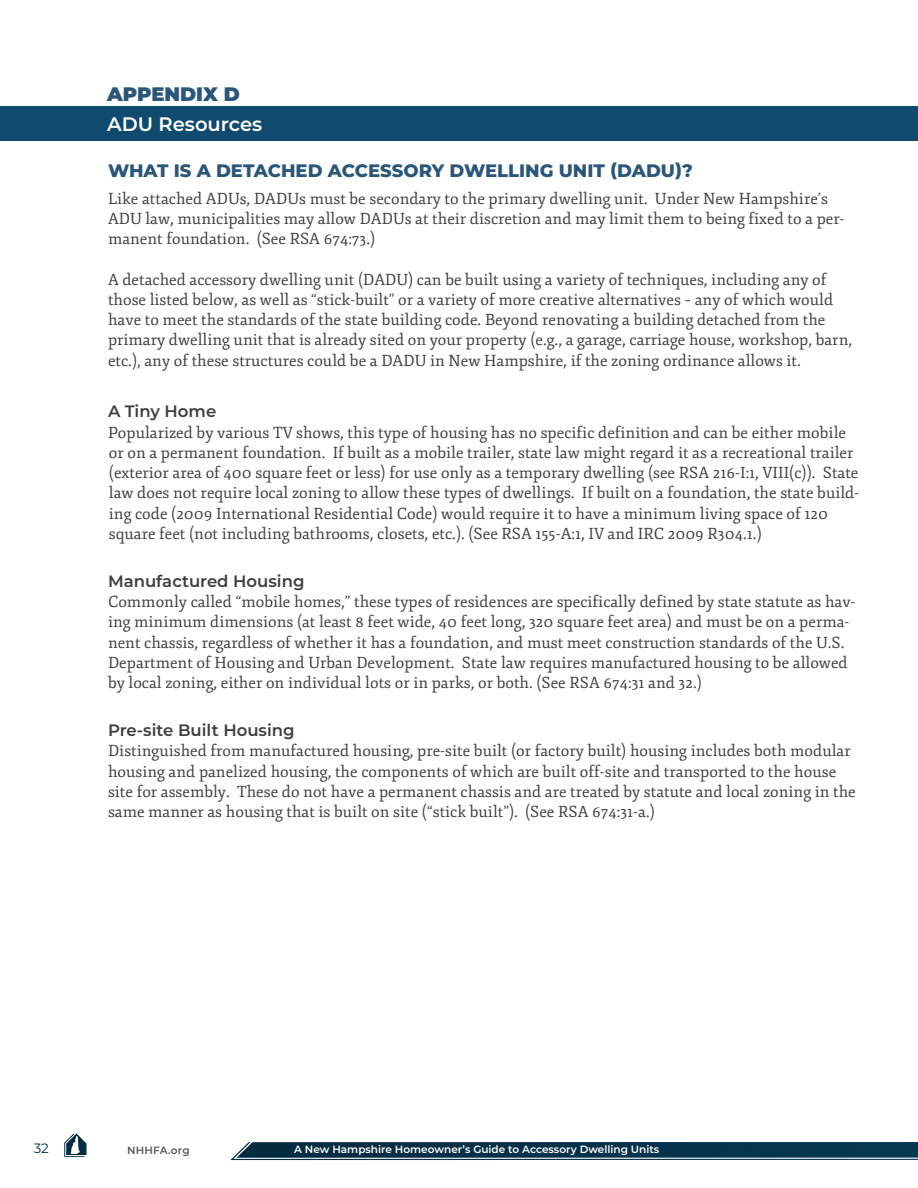
<style>
.page{position:relative;width:918px;height:1188px;background:#fff}
.page>*{position:absolute;margin:0;border:0;box-sizing:border-box;transform-origin:0 0}
.Intro_body-1{font:600 19.5px "Montserrat";color:#fff}
.Intro_body-1-2{font:900 19.5px "Montserrat";color:#2a5679}
.Intro_body-1-3{font:800 18px "Montserrat";color:#2a5679}
.Intro_body-1-4{font:600 16.5px "Montserrat";color:#3e3e3f}
.Body-1{font:15.75px/20.2px "Fjord One";color:#3e3e3f}
.t1{font:13.5px "Montserrat";color:#042b40}
.t2{font:600 10.5px "Montserrat";color:#fff}
.t3{font:600 10.5px "Montserrat";letter-spacing:.02em;color:#57585a}
</style>
<div class="page">
<svg style="left:64px;top:1133px;width:23px;height:24px"></svg>
<svg style="left:230px;top:1142px;width:688px;height:18px;background:#1b4358"></svg>
<div style="left:0;top:106px;width:918px;height:35px;background:#104b6f"></div>
<p class="Intro_body-1-2" style="left:107px;top:80px;width:134px">APPENDIX D</p>
<p class="Intro_body-1" style="left:107px;top:111px;width:157px">ADU Resources</p>
<p class="Intro_body-1-3" style="left:108px;top:157px;width:586px">WHAT IS A DETACHED ACCESSORY DWELLING UNIT (DADU)?</p>
<p class="Body-1" style="left:108px;top:188px;width:738px">Like attached ADUs, DADUs must be secondary to the primary dwelling unit. Under New Hampshire’s<br>ADU law, municipalities may allow DADUs at their discretion and may limit them to being fixed to a per&shy;manent foundation. (See RSA 674:73.)</p>
<p class="Body-1" style="left:108px;top:269px;width:746px">A detached accessory dwelling unit (DADU) can be built using a variety of techniques, including any of those listed below, as well as “stick-built” or a variety of more creative alternatives – any of which would have to meet the standards of the state building code. Beyond renovating a building detached from the primary dwelling unit that is already sited on your property (e.g., a garage, carriage house, workshop, barn, etc.), any of these structures could be a DADU in New Hampshire, if the zoning ordinance allows it.</p>
<p class="Intro_body-1-4" style="left:108px;top:400px;width:110px">A Tiny Home</p>
<p class="Body-1" style="left:108px;top:422px;width:753px">Popularized by various TV shows, this type of housing has no specific definition and can be either mobile or on a permanent foundation. If built as a mobile trailer, state law might regard it as a recreational trailer (exterior area of 400 square feet or less) for use only as a temporary dwelling (see RSA 216-I:1, VIII(c)). State law does not require local zoning to allow these types of dwellings. If built on a foundation, the state build&shy;ing code (2009 International Residential Code) would require it to have a minimum living space of 120 square feet (not including bathrooms, closets, etc.). (See RSA 155-A:1, IV and IRC 2009 R304.1.)</p>
<p class="Intro_body-1-4" style="left:108px;top:569px;width:198px">Manufactured Housing</p>
<p class="Body-1" style="left:108px;top:592px;width:749px">Commonly called “mobile homes,” these types of residences are specifically defined by state statute as hav&shy;ing minimum dimensions (at least 8 feet wide, 40 feet long, 320 square feet area) and must be on a perma&shy;nent chassis, regardless of whether it has a foundation, and must meet construction standards of the U.S.<br>Department of Housing and Urban Development. State law requires manufactured housing to be allowed by local zoning, either on individual lots or in parks, or both. (See RSA 674:31 and 32.)</p>
<p class="Intro_body-1-4" style="left:108px;top:719px;width:188px">Pre-site Built Housing</p>
<p class="Body-1" style="left:108px;top:741px;width:749px">Distinguished from manufactured housing, pre-site built (or factory built) housing includes both modular housing and panelized housing, the components of which are built off-site and transported to the house site for assembly. These do not have a permanent chassis and are treated by statute and local zoning in the same manner as housing that is built on site (“stick built”). (See RSA 674:31-a.)</p>
<p class="t1" style="left:34px;top:1139px;width:17px">32</p>
<p class="t3" style="left:127px;top:1143px;width:64px">NHHFA.org</p>
<p class="t2" style="left:294px;top:1142px;width:367px">A New Hampshire Homeowner’s Guide to Accessory Dwelling Units</p>
</div>
